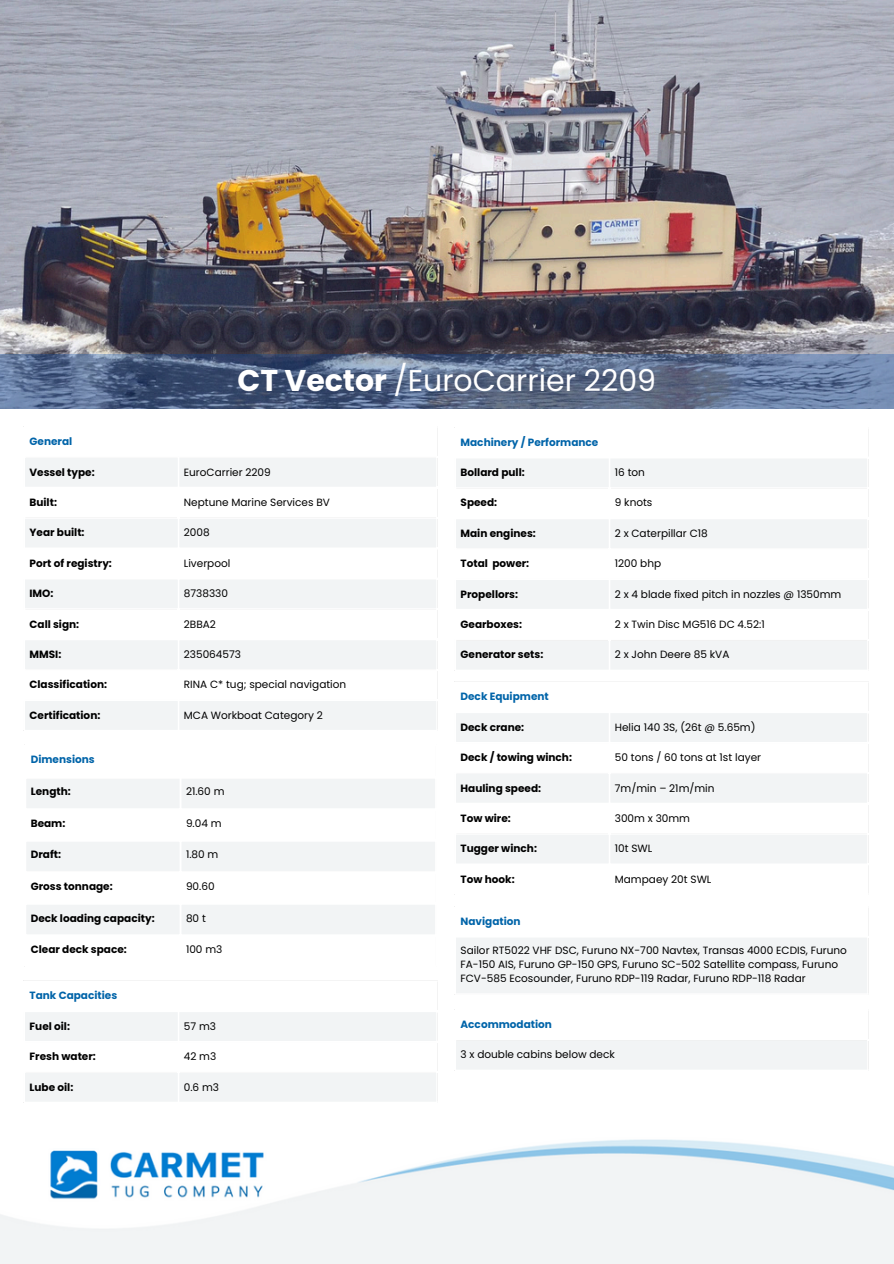
<style>
.page{position:relative;width:894px;height:1264px;background:#fff}
.page>*{position:absolute;margin:0;border:0;box-sizing:border-box;transform-origin:0 0}
.t1{font:30px "Poppins";color:#fff}
.t2{font:10.5px/14px "Poppins";color:#000}
.t3{font:700 10.5px "Poppins";color:#000}
.t4{font:700 10.5px "Poppins";color:#0164a9}
.s1{font-weight:700}
</style>
<div class="page">
<img style="left:0;top:1px;width:893px;height:353px">
<svg style="left:25px;top:458px;width:411px;height:272px;fill:#f2f4f5"></svg>
<hr style="left:178px;top:458px;width:1px;height:272px;background:#fff">
<hr style="left:23px;top:487px;width:414px;height:1px;background:#fff">
<hr style="left:23px;top:517px;width:414px;height:1px;background:#fff">
<hr style="left:23px;top:547px;width:414px;height:2px;background:#fff">
<hr style="left:23px;top:578px;width:414px;height:1px;background:#fff">
<hr style="left:23px;top:608px;width:414px;height:2px;background:#fff">
<hr style="left:23px;top:638px;width:414px;height:2px;background:#fff">
<hr style="left:23px;top:669px;width:414px;height:1px;background:#fff">
<hr style="left:23px;top:699px;width:414px;height:2px;background:#fff">
<svg style="left:27px;top:779px;width:408px;height:155px;fill:#f2f4f5"></svg>
<hr style="left:179px;top:778px;width:2px;height:187px;background:#fff">
<hr style="left:24px;top:808px;width:413px;height:2px;background:#fff">
<hr style="left:24px;top:839px;width:413px;height:2px;background:#fff">
<hr style="left:24px;top:871px;width:413px;height:2px;background:#fff">
<hr style="left:24px;top:902px;width:413px;height:2px;background:#fff">
<img style="left:0;top:1085px;width:893px;height:178px">
<svg style="left:25px;top:1012px;width:411px;height:89px"></svg>
<hr style="left:23px;top:981px;width:2px;height:120px;background:#fff">
<hr style="left:178px;top:1012px;width:1px;height:89px;background:#fff">
<hr style="left:436px;top:981px;width:1px;height:120px;background:#fff">
<hr style="left:23px;top:1040px;width:414px;height:2px;background:#fff">
<hr style="left:23px;top:1071px;width:414px;height:1px;background:#fff">
<hr style="left:23px;top:1101px;width:414px;height:2px;background:#fff">
<svg style="left:456px;top:459px;width:411px;height:210px;fill:#f2f4f5"></svg>
<hr style="left:608px;top:458px;width:2px;height:211px;background:#fff">
<hr style="left:454px;top:487px;width:414px;height:2px;background:#fff">
<hr style="left:454px;top:517px;width:414px;height:2px;background:#fff">
<hr style="left:454px;top:548px;width:414px;height:1px;background:#fff">
<hr style="left:454px;top:578px;width:414px;height:2px;background:#fff">
<hr style="left:454px;top:609px;width:414px;height:1px;background:#fff">
<hr style="left:454px;top:639px;width:414px;height:1px;background:#fff">
<svg style="left:456px;top:713px;width:411px;height:150px;fill:#f2f4f5"></svg>
<hr style="left:608px;top:713px;width:2px;height:180px;background:#fff">
<hr style="left:454px;top:742px;width:414px;height:1px;background:#fff">
<hr style="left:454px;top:772px;width:414px;height:2px;background:#fff">
<hr style="left:454px;top:802px;width:414px;height:2px;background:#fff">
<hr style="left:454px;top:833px;width:414px;height:1px;background:#fff">
<div style="left:455px;top:936px;width:413px;height:58px;background:#f2f4f5"></div>
<hr style="left:454px;top:907px;width:2px;height:86px;background:#fff">
<hr style="left:867px;top:907px;width:1px;height:86px;background:#fff">
<hr style="left:454px;top:936px;width:414px;height:1px;background:#fff">
<hr style="left:454px;top:993px;width:414px;height:1px;background:#fff">
<div style="left:455px;top:1039px;width:413px;height:31px;background:#f2f4f5"></div>
<hr style="left:454px;top:1010px;width:2px;height:59px;background:#fff">
<hr style="left:867px;top:1010px;width:1px;height:59px;background:#fff">
<hr style="left:454px;top:1039px;width:414px;height:1px;background:#fff">
<hr style="left:454px;top:1069px;width:414px;height:2px;background:#fff">
<svg style="left:0;top:354px;width:893px;height:55px;background:#586a8b"></svg>
<h1 class="t1" style="left:237px;top:360px;width:420px"><span class="s1">CT Vector</span> /EuroCarrier 2209</h1>
<p class="t4" style="left:30px;top:434px;width:44px">General</p>
<p class="t3" style="left:30px;top:464px;width:67px">Vessel type:</p>
<p class="t2" style="left:184px;top:465px;width:88px">EuroCarrier 2209</p>
<p class="t3" style="left:30px;top:495px;width:29px">Built:</p>
<p class="t2" style="left:184px;top:495px;width:148px">Neptune Marine Services BV</p>
<p class="t3" style="left:30px;top:525px;width:57px">Year built:</p>
<p class="t2" style="left:184px;top:525px;width:27px">2008</p>
<p class="t3" style="left:30px;top:555px;width:84px">Port of registry:</p>
<p class="t2" style="left:184px;top:556px;width:48px">Liverpool</p>
<p class="t3" style="left:30px;top:586px;width:25px">IMO:</p>
<p class="t2" style="left:184px;top:586px;width:46px">8738330</p>
<p class="t3" style="left:30px;top:616px;width:51px">Call sign:</p>
<p class="t2" style="left:184px;top:617px;width:34px">2BBA2</p>
<p class="t3" style="left:30px;top:647px;width:33px">MMSI:</p>
<p class="t2" style="left:184px;top:647px;width:59px">235064573</p>
<p class="t3" style="left:30px;top:677px;width:79px">Classification:</p>
<p class="t2" style="left:184px;top:677px;width:164px">RINA C* tug; special navigation</p>
<p class="t3" style="left:30px;top:707px;width:72px">Certification:</p>
<p class="t2" style="left:184px;top:708px;width:140px">MCA Workboat Category 2</p>
<p class="t4" style="left:31px;top:752px;width:65px">Dimensions</p>
<p class="t3" style="left:31px;top:784px;width:42px">Length:</p>
<p class="t2" style="left:186px;top:784px;width:40px">21.60 m</p>
<p class="t3" style="left:31px;top:816px;width:36px">Beam:</p>
<p class="t2" style="left:186px;top:816px;width:37px">9.04 m</p>
<p class="t3" style="left:31px;top:847px;width:32px">Draft:</p>
<p class="t2" style="left:186px;top:847px;width:34px">1.80 m</p>
<p class="t3" style="left:31px;top:879px;width:83px">Gross tonnage:</p>
<p class="t2" style="left:186px;top:879px;width:30px">90.60</p>
<p class="t3" style="left:31px;top:910px;width:125px">Deck loading capacity:</p>
<p class="t2" style="left:186px;top:910px;width:21px">80 t</p>
<p class="t3" style="left:31px;top:942px;width:98px">Clear deck space:</p>
<p class="t2" style="left:186px;top:942px;width:38px">100 m3</p>
<p class="t4" style="left:30px;top:988px;width:89px">Tank Capacities</p>
<p class="t3" style="left:30px;top:1018px;width:42px">Fuel oil:</p>
<p class="t2" style="left:184px;top:1019px;width:34px">57 m3</p>
<p class="t3" style="left:30px;top:1049px;width:68px">Fresh water:</p>
<p class="t2" style="left:184px;top:1049px;width:34px">42 m3</p>
<p class="t3" style="left:30px;top:1079px;width:45px">Lube oil:</p>
<p class="t2" style="left:184px;top:1079px;width:37px">0.6 m3</p>
<p class="t4" style="left:460px;top:434px;width:139px">Machinery / Performance</p>
<p class="t3" style="left:460px;top:465px;width:66px">Bollard pull:</p>
<p class="t2" style="left:614px;top:465px;width:32px">16 ton</p>
<p class="t3" style="left:460px;top:495px;width:38px">Speed:</p>
<p class="t2" style="left:614px;top:496px;width:39px">9 knots</p>
<p class="t3" style="left:460px;top:526px;width:77px">Main engines:</p>
<p class="t2" style="left:614px;top:526px;width:94px">2 x Caterpillar C18</p>
<p class="t3" style="left:460px;top:556px;width:70px">Total power:</p>
<p class="t2" style="left:614px;top:556px;width:48px">1200 bhp</p>
<p class="t3" style="left:460px;top:586px;width:59px">Propellors:</p>
<p class="t2" style="left:614px;top:587px;width:228px">2 x 4 blade fixed pitch in nozzles @ 1350mm</p>
<p class="t3" style="left:460px;top:617px;width:63px">Gearboxes:</p>
<p class="t2" style="left:614px;top:617px;width:151px">2 x Twin Disc MG516 DC 4.52:1</p>
<p class="t3" style="left:460px;top:647px;width:84px">Generator sets:</p>
<p class="t2" style="left:614px;top:647px;width:116px">2 x John Deere 85 kVA</p>
<p class="t4" style="left:460px;top:689px;width:90px">Deck Equipment</p>
<p class="t3" style="left:460px;top:719px;width:65px">Deck crane:</p>
<p class="t2" style="left:614px;top:720px;width:142px">Helia 140 3S, (26t @ 5.65m)</p>
<p class="t3" style="left:460px;top:750px;width:113px">Deck / towing winch:</p>
<p class="t2" style="left:614px;top:750px;width:148px">50 tons / 60 tons at 1st layer</p>
<p class="t3" style="left:460px;top:780px;width:82px">Hauling speed:</p>
<p class="t2" style="left:614px;top:780px;width:101px">7m/min – 21m/min</p>
<p class="t3" style="left:460px;top:810px;width:52px">Tow wire:</p>
<p class="t2" style="left:614px;top:811px;width:77px">300m x 30mm</p>
<p class="t3" style="left:460px;top:841px;width:78px">Tugger winch:</p>
<p class="t2" style="left:614px;top:841px;width:39px">10t SWL</p>
<p class="t3" style="left:460px;top:871px;width:56px">Tow hook:</p>
<p class="t2" style="left:614px;top:872px;width:98px">Mampaey 20t SWL</p>
<p class="t4" style="left:460px;top:913px;width:62px">Navigation</p>
<p class="t2" style="left:460px;top:943px;width:388px">Sailor RT5022 VHF DSC, Furuno NX-700 Navtex, Transas 4000 ECDIS, Furuno<br>FA-150 AIS, Furuno GP-150 GPS, Furuno SC-502 Satellite compass, Furuno<br>FCV-585 Ecosounder, Furuno RDP-119 Radar, Furuno RDP-118 Radar</p>
<p class="t4" style="left:460px;top:1017px;width:93px">Accommodation</p>
<p class="t2" style="left:460px;top:1047px;width:156px">3 x double cabins below deck</p>
</div>
